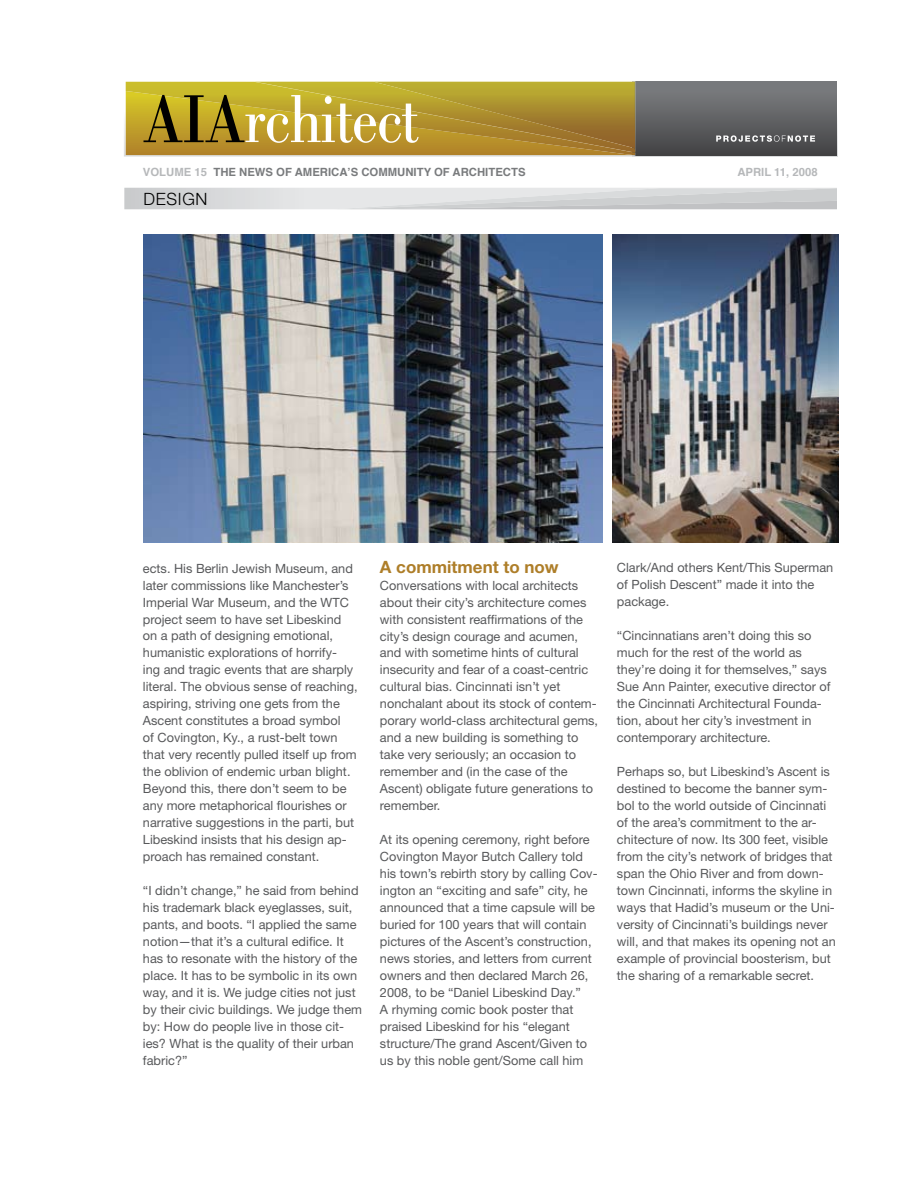
<style>
.page{position:relative;width:918px;height:1188px;background:#fff}
.page>*{position:absolute;margin:0;border:0;box-sizing:border-box;transform-origin:0 0}
.t1{font:700 16.95px "Helvetica Neue";color:#ae7e29}
.t2{font:300 16.95px "Helvetica Neue";letter-spacing:.04em;color:#000}
.t3{font:12.75px/17px "Helvetica Neue";color:#58595b}
.t4{font:700 11.25px "Helvetica";color:#797b7d}
.t5{font:700 11.25px "Helvetica";color:#b6b8ba}
.s1{color:#b6b8ba}
</style>
<div class="page">
<div style="left:633px;top:81px;width:205px;height:76px;background:linear-gradient(to right,#414142,#414142)"></div>
<div style="left:633px;top:82px;width:203px;height:73px;background:linear-gradient(to bottom,#7e8083,#434345)"></div>
<svg style="left:716px;top:135px;width:99px;height:7px"></svg>
<svg style="left:124px;top:81px;width:512px;height:76px;background:#b69c3e"></svg>
<svg style="left:124px;top:188px;width:713px;height:21px;background:#d7d8d9"></svg>
<img style="left:144px;top:234px;width:458px;height:308px">
<img style="left:613px;top:234px;width:224px;height:308px">
<p class="t4" style="left:143px;top:162px;width:384px"><span class="s1">VOLUME 15</span> THE NEWS OF AMERICA’S COMMUNITY OF ARCHITECTS</p>
<p class="t5" style="left:737px;top:162px;width:82px">APRIL 11, 2008</p>
<h1 class="t2" style="left:143px;top:188px;width:66px">DESIGN</h1>
<p class="t3" style="left:143px;top:559px;width:216px">ects. His Berlin Jewish Museum, and later commissions like Manchester’s Imperial War Museum, and the WTC project seem to have set Libeskind on a path of designing emotional, humanistic explorations of horrify-<br>ing and tragic events that are sharply literal. The obvious sense of reaching, aspiring, striving one gets from the Ascent constitutes a broad symbol<br>of Covington, Ky., a rust-belt town that very recently pulled itself up from the oblivion of endemic urban blight.<br>Beyond this, there don’t seem to be any more metaphorical flourishes or narrative suggestions in the parti, but Libeskind insists that his design ap&shy;proach has remained constant.</p>
<p class="t3" style="left:143px;top:882px;width:221px">“I didn’t change,” he said from behind his trademark black eyeglasses, suit, pants, and boots. “I applied the same notion—that it’s a cultural edifice. It has to resonate with the history of the place. It has to be symbolic in its own way, and it is. We judge cities not just by their civic buildings. We judge them by: How do people live in those cit&shy;ies? What is the quality of their urban fabric?”</p>
<h1 class="t1" style="left:380px;top:556px;width:180px">A commitment to now</h1>
<p class="t3" style="left:380px;top:576px;width:220px">Conversations with local architects about their city’s architecture comes with consistent reaffirmations of the city’s design courage and acumen, and with sometime hints of cultural insecurity and fear of a coast-centric cultural bias. Cincinnati isn’t yet nonchalant about its stock of contem&shy;porary world-class architectural gems, and a new building is something to take very seriously; an occasion to remember and (in the case of the Ascent) obligate future generations to remember.</p>
<p class="t3" style="left:380px;top:831px;width:219px">At its opening ceremony, right before Covington Mayor Butch Callery told his town’s rebirth story by calling Cov&shy;ington an “exciting and safe” city, he announced that a time capsule will be buried for 100 years that will contain pictures of the Ascent’s construction, news stories, and letters from current owners and then declared March 26, 2008, to be “Daniel Libeskind Day.”<br>A rhyming comic book poster that praised Libeskind for his “elegant structure/The grand Ascent/Given to us by this noble gent/Some call him</p>
<p class="t3" style="left:617px;top:559px;width:218px">Clark/And others Kent/This Superman of Polish Descent” made it into the package.</p>
<p class="t3" style="left:617px;top:627px;width:215px">“Cincinnatians aren’t doing this so much for the rest of the world as they’re doing it for themselves,” says Sue Ann Painter, executive director of the Cincinnati Architectural Founda&shy;tion, about her city’s investment in contemporary architecture.</p>
<p class="t3" style="left:617px;top:763px;width:220px">Perhaps so, but Libeskind’s Ascent is destined to become the banner sym&shy;bol to the world outside of Cincinnati of the area’s commitment to the ar&shy;chitecture of now. Its 300 feet, visible from the city’s network of bridges that span the Ohio River and from down&shy;town Cincinnati, informs the skyline in ways that Hadid’s museum or the Uni&shy;versity of Cincinnati’s buildings never will, and that makes its opening not an example of provincial boosterism, but the sharing of a remarkable secret.</p>
</div>
